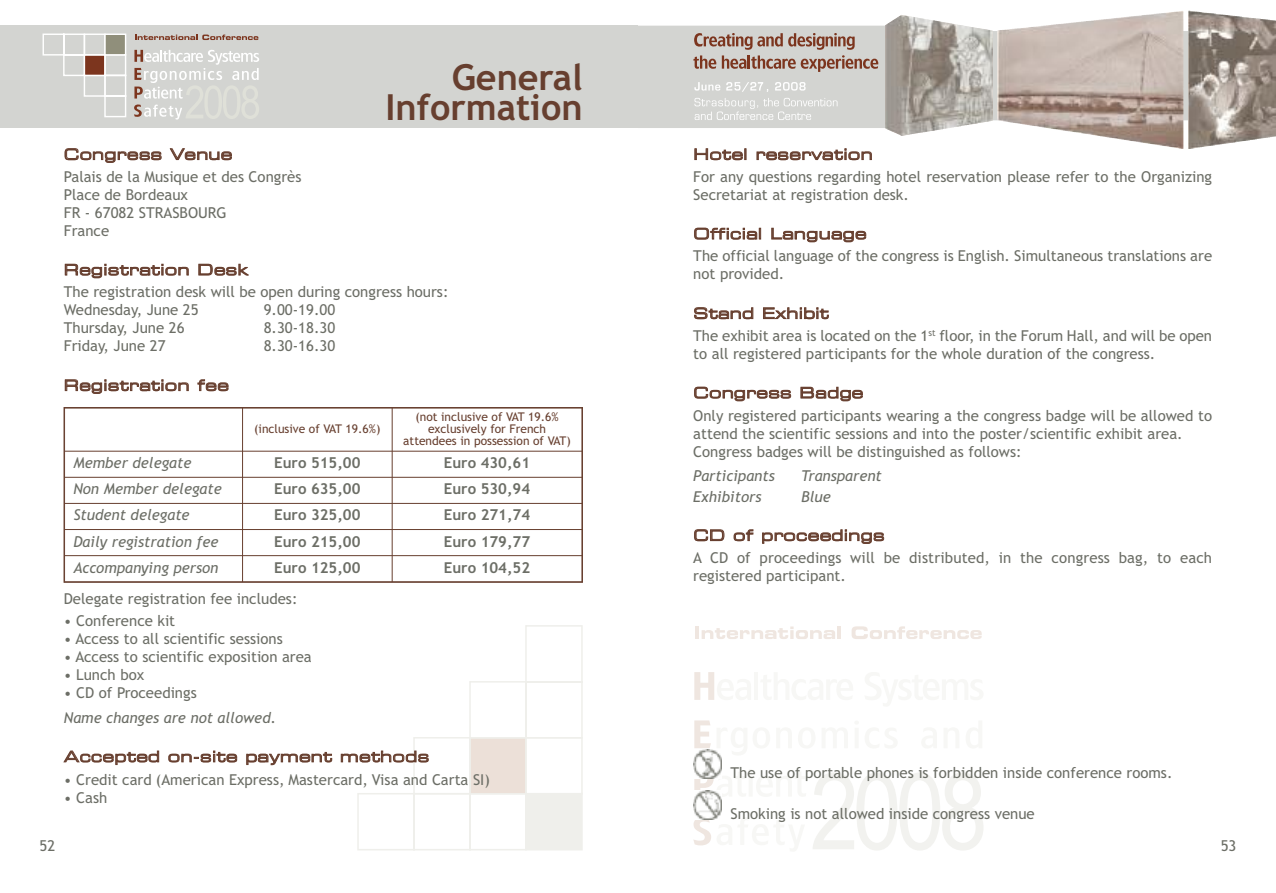
<style>
.page{position:relative;width:1276px;height:893px;background:#fff}
.page>*{position:absolute;margin:0;border:0;box-sizing:border-box;transform-origin:0 0}
.t1{font:700 36px/30px "Trebuchet MS";color:#673f2f;text-align:right}
.t2{font:15px/18px "Trebuchet MS";color:#6c6e66}
.t3{font:italic 15px "Trebuchet MS";color:#6c6e66}
.t4{font:15px "Eurostile Extended Two";letter-spacing:.035em;color:#673f2f}
.t5{font:15px "Trebuchet MS Bold OTF";color:#6c6e66}
.t6{font:12px/12px "Trebuchet MS";color:#673f2f;text-align:center}
</style>
<div class="page">
<div style="left:0;top:26px;width:638px;height:102px;background:#d3d4d1"></div>
<svg style="left:357px;top:625px;width:226px;height:225px"></svg>
<svg style="left:638px;top:26px;width:549px;height:102px;background:#c7bfb9"></svg>
<hr style="left:695px;top:626px;width:4px;height:13px;background:#efe6e0">
<svg style="left:701px;top:626px;width:134px;height:13px"></svg>
<hr style="left:837px;top:626px;width:4px;height:13px;background:#efe6e0">
<svg style="left:851px;top:626px;width:130px;height:13px"></svg>
<svg style="left:693px;top:819px;width:22px;height:27px"></svg>
<svg style="left:694px;top:769px;width:28px;height:22px"></svg>
<svg style="left:694px;top:720px;width:19px;height:30px"></svg>
<svg style="left:694px;top:672px;width:20px;height:28px"></svg>
<hr style="left:754px;top:672px;width:4px;height:28px;background:#f7f7f5">
<svg style="left:813px;top:773px;width:170px;height:77px"></svg>
<hr style="left:64px;top:408px;width:1px;height:174px;background:#673f2f">
<hr style="left:242px;top:408px;width:1px;height:174px;background:#673f2f">
<hr style="left:392px;top:408px;width:1px;height:174px;background:#673f2f">
<hr style="left:581px;top:408px;width:1px;height:174px;background:#673f2f">
<hr style="left:64px;top:408px;width:518px;height:1px;background:#673f2f">
<hr style="left:64px;top:451px;width:518px;height:1px;background:#673f2f">
<hr style="left:64px;top:477px;width:518px;height:1px;background:#673f2f">
<hr style="left:64px;top:503px;width:518px;height:1px;background:#673f2f">
<hr style="left:64px;top:529px;width:518px;height:1px;background:#673f2f">
<hr style="left:64px;top:555px;width:518px;height:1px;background:#673f2f">
<hr style="left:64px;top:581px;width:518px;height:1px;background:#673f2f">
<svg style="left:43px;top:34px;width:84px;height:84px"></svg>
<div style="left:105px;top:34px;width:21px;height:21px;background:#908f7b"></div>
<div style="left:104px;top:34px;width:22px;height:22px;border:1px solid #fff"></div>
<svg style="left:135px;top:35px;width:123px;height:5px"></svg>
<svg style="left:134px;top:50px;width:125px;height:70px"></svg>
<img style="left:693px;top:791px;width:28px;height:28px">
<img style="left:693px;top:750px;width:28px;height:28px">
<svg style="left:693px;top:33px;width:185px;height:39px;background:#bba89f"></svg>
<svg style="left:694px;top:98px;width:143px;height:22px;background:#dadbd8"></svg>
<svg style="left:694px;top:82px;width:26px;height:9px"></svg>
<svg style="left:775px;top:82px;width:30px;height:9px"></svg>
<svg style="left:726px;top:82px;width:42px;height:10px"></svg>
<img style="left:885px;top:15px;width:107px;height:107px">
<img style="left:1188px;top:11px;width:88px;height:134px">
<img style="left:997px;top:12px;width:176px;height:22px">
<h1 class="t1" style="left:385px;top:63px;width:199px">General<br>Information</h1>
<p class="t4" style="left:64px;top:149px;width:170px">Congress Venue</p>
<p class="t2" style="left:64px;top:168px;width:239px">Palais de la Musique et des Congrès<br>Place de Bordeaux<br>FR - 67082 STRASBOURG<br>France</p>
<p class="t4" style="left:64px;top:264px;width:186px">Registration Desk</p>
<p class="t2" style="left:64px;top:283px;width:386px">The registration desk will be open during congress hours:<br>Wednesday, June 25</p>
<p class="t2" style="left:264px;top:301px;width:73px">9.00-19.00</p>
<p class="t2" style="left:64px;top:319px;width:122px">Thursday, June 26</p>
<p class="t2" style="left:264px;top:319px;width:73px">8.30-18.30</p>
<p class="t2" style="left:64px;top:337px;width:103px">Friday, June 27</p>
<p class="t2" style="left:264px;top:337px;width:73px">8.30-16.30</p>
<p class="t4" style="left:64px;top:380px;width:166px">Registration fee</p>
<p class="t6" style="left:254px;top:423px;width:128px">(inclusive of VAT 19.6%)</p>
<p class="t6" style="left:403px;top:411px;width:169px">(not inclusive of VAT 19.6% exclusively for French attendees in possession of VAT)</p>
<p class="t3" style="left:73px;top:454px;width:120px">Member delegate</p>
<p class="t5" style="left:274px;top:454px;width:88px">Euro 515,00</p>
<p class="t5" style="left:444px;top:454px;width:88px">Euro 430,61</p>
<p class="t3" style="left:73px;top:480px;width:150px">Non Member delegate</p>
<p class="t5" style="left:274px;top:480px;width:88px">Euro 635,00</p>
<p class="t5" style="left:444px;top:480px;width:88px">Euro 530,94</p>
<p class="t3" style="left:73px;top:506px;width:118px">Student delegate</p>
<p class="t5" style="left:274px;top:506px;width:88px">Euro 325,00</p>
<p class="t5" style="left:444px;top:506px;width:88px">Euro 271,74</p>
<p class="t3" style="left:73px;top:533px;width:147px">Daily registration fee</p>
<p class="t5" style="left:274px;top:533px;width:88px">Euro 215,00</p>
<p class="t5" style="left:444px;top:533px;width:88px">Euro 179,77</p>
<p class="t3" style="left:73px;top:559px;width:147px">Accompanying person</p>
<p class="t5" style="left:274px;top:559px;width:88px">Euro 125,00</p>
<p class="t5" style="left:444px;top:559px;width:88px">Euro 104,52</p>
<p class="t2" style="left:64px;top:589px;width:235px">Delegate registration fee includes:</p>
<p class="t2" style="left:64px;top:612px;width:113px">• Conference kit</p>
<p class="t2" style="left:64px;top:630px;width:221px">• Access to all scientific sessions</p>
<p class="t2" style="left:64px;top:648px;width:249px">• Access to scientific exposition area</p>
<p class="t2" style="left:64px;top:666px;width:82px">• Lunch box</p>
<p class="t2" style="left:64px;top:684px;width:134px">• CD of Proceedings</p>
<p class="t3" style="left:64px;top:709px;width:214px">Name changes are not allowed.</p>
<p class="t4" style="left:64px;top:751px;width:367px">Accepted on-site payment methods</p>
<p class="t2" style="left:64px;top:770px;width:428px">• Credit card (American Express, Mastercard, Visa and Carta SI)</p>
<p class="t2" style="left:64px;top:788px;width:45px">• Cash</p>
<p class="t2" style="left:40px;top:837px;width:17px">52</p>
<p class="t4" style="left:693px;top:149px;width:181px">Hotel reservation</p>
<p class="t2" style="left:693px;top:168px;width:520px">For any questions regarding hotel reservation please refer to the Organizing<br>Secretariat at registration desk.</p>
<p class="t4" style="left:693px;top:228px;width:175px">Official Language</p>
<p class="t2" style="left:693px;top:247px;width:520px">The official language of the congress is English. Simultaneous translations are not provided.</p>
<p class="t4" style="left:693px;top:308px;width:137px">Stand Exhibit</p>
<p class="t2" style="left:693px;top:327px;width:520px">The exhibit area is located on the 1<sup>st</sup> floor, in the Forum Hall, and will be open to all registered participants for the whole duration of the congress.</p>
<p class="t4" style="left:693px;top:387px;width:171px">Congress Badge</p>
<p class="t2" style="left:693px;top:406px;width:520px">Only registered participants wearing a the congress badge will be allowed to attend the scientific sessions and into the poster/scientific exhibit area.<br>Congress badges will be distinguished as follows:</p>
<p class="t3" style="left:693px;top:467px;width:83px">Participants</p>
<p class="t3" style="left:801px;top:467px;width:82px">Transparent</p>
<p class="t3" style="left:693px;top:488px;width:70px">Exhibitors</p>
<p class="t3" style="left:801px;top:488px;width:31px">Blue</p>
<p class="t4" style="left:693px;top:530px;width:193px">CD of proceedings</p>
<p class="t2" style="left:693px;top:549px;width:520px">A CD of proceedings will be distributed, in the congress bag, to each registered participant.</p>
<p class="t2" style="left:730px;top:764px;width:443px">The use of portable phones is forbidden inside conference rooms.</p>
<p class="t2" style="left:730px;top:805px;width:306px">Smoking is not allowed inside congress venue</p>
<p class="t2" style="left:1220px;top:837px;width:17px">53</p>
</div>
